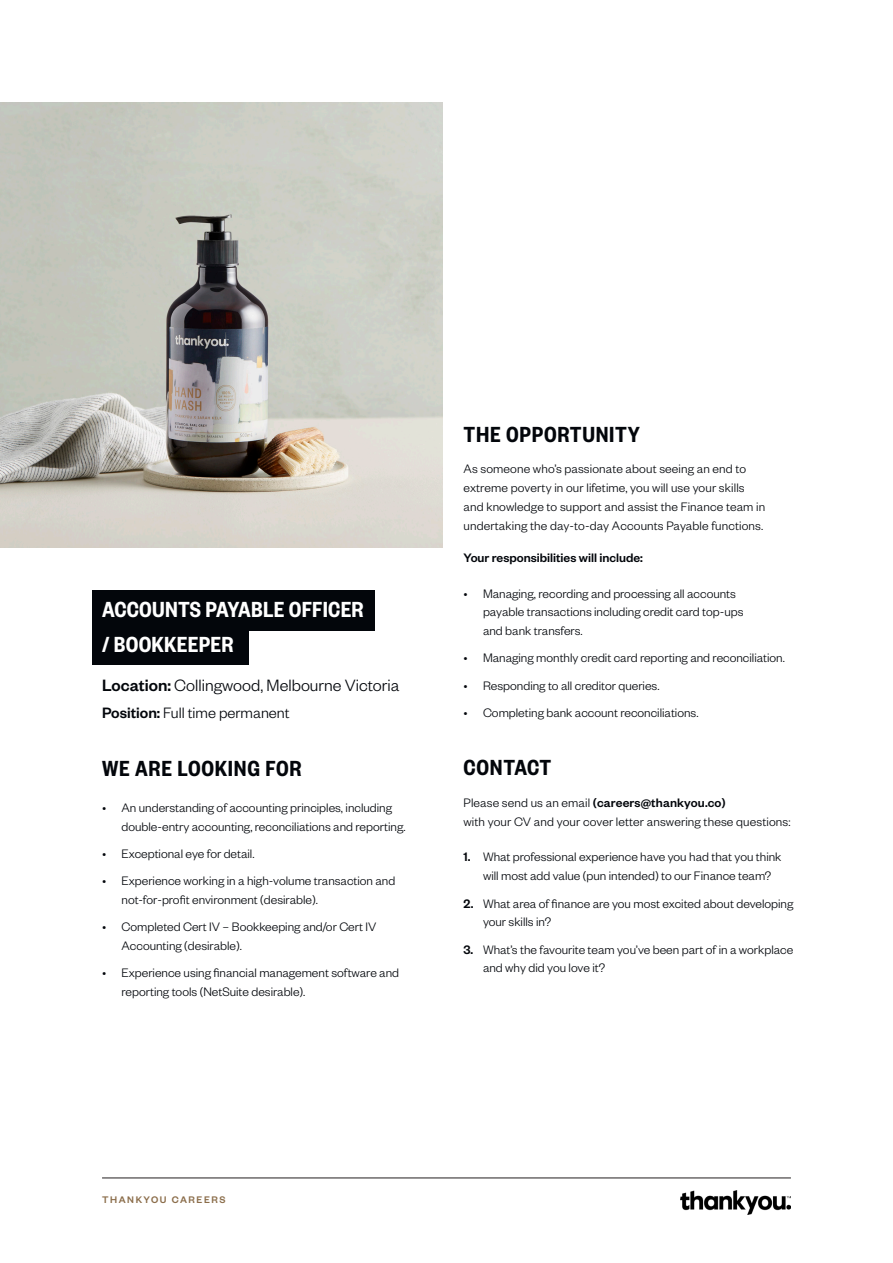
<style>
.page{position:relative;width:893px;height:1263px;background:#fff}
.page>*{position:absolute;margin:0;border:0;box-sizing:border-box;transform-origin:0 0}
.t1{font:600 24px "Founders Grotesk Cond";letter-spacing:.03em;color:#03060b}
.t2{font:600 24px/34.5px "Founders Grotesk Cond";letter-spacing:.01em;color:#fff}
.t3{font:300 18px "Founders Grotesk";color:#03060b}
.t4{font:300 16.5px "Founders Grotesk";color:#03060b}
.t5{font:300 13.5px/18.8px "Founders Grotesk";color:#03060b}
.t6{font:500 13.5px "Founders Grotesk";color:#03060b}
.t7{font:500 10.5px "Founders Grotesk";letter-spacing:.15em;color:#8b6d4a}
.s1{font-weight:500}
</style>
<div class="page">
<hr style="left:102px;top:1178px;width:689px;height:1px;background:#231f20">
<img style="left:680px;top:1191px;width:111px;height:24px">
<img style="left:0;top:102px;width:442px;height:445px">
<div style="left:92px;top:590px;width:282px;height:40px;background:#03060b"></div>
<div style="left:92px;top:624px;width:157px;height:40px;background:#03060b"></div>
<p class="t2" style="left:102px;top:591px;width:263px">ACCOUNTS PAYABLE OFFICER / BOOKKEEPER</p>
<p class="t3" style="left:102px;top:674px;width:299px"><span class="s1">Location:</span> Collingwood, Melbourne Victoria</p>
<p class="t4" style="left:102px;top:702px;width:189px"><span class="s1">Position:</span> Full time permanent</p>
<p class="t1" style="left:102px;top:754px;width:201px">WE ARE LOOKING FOR</p>
<p class="t5" style="left:122px;top:798px;width:286px;text-indent:-19px">• An understanding of accounting principles, including double-entry accounting, reconciliations and reporting.</p>
<p class="t5" style="left:102px;top:844px;width:154px">• Exceptional eye for detail.</p>
<p class="t5" style="left:122px;top:871px;width:275px;text-indent:-19px">• Experience working in a high-volume transaction and not-for-profit environment (desirable).</p>
<p class="t5" style="left:122px;top:917px;width:256px;text-indent:-19px">• Completed Cert IV – Bookkeeping and/or Cert IV<br>Accounting (desirable).</p>
<p class="t5" style="left:122px;top:963px;width:279px;text-indent:-19px">• Experience using financial management software and reporting tools (NetSuite desirable).</p>
<p class="t1" style="left:463px;top:419px;width:178px">THE OPPORTUNITY</p>
<p class="t5" style="left:463px;top:459px;width:303px">As someone who’s passionate about seeing an end to extreme poverty in our lifetime, you will use your skills and knowledge to support and assist the Finance team in undertaking the day-to-day Accounts Payable functions.</p>
<p class="t6" style="left:463px;top:549px;width:181px">Your responsibilities will include:</p>
<p class="t5" style="left:483px;top:583px;width:262px;text-indent:-19px">• Managing, recording and processing all accounts payable transactions including credit card top-ups and bank transfers.</p>
<p class="t5" style="left:463px;top:648px;width:323px">• Managing monthly credit card reporting and reconciliation.</p>
<p class="t5" style="left:463px;top:675px;width:198px">• Responding to all creditor queries.</p>
<p class="t5" style="left:463px;top:702px;width:236px">• Completing bank account reconciliations.</p>
<p class="t1" style="left:463px;top:753px;width:89px">CONTACT</p>
<p class="t5" style="left:463px;top:793px;width:328px">Please send us an email <span class="s1">(careers@thankyou.co)<br></span>with your CV and your cover letter answering these questions:</p>
<p class="t5" style="left:483px;top:847px;width:300px;text-indent:-19px"><span class="s1">1.</span> What professional experience have you had that you think will most add value (pun intended) to our Finance team?</p>
<p class="t5" style="left:483px;top:893px;width:312px;text-indent:-19px"><span class="s1">2.</span> What area of finance are you most excited about developing your skills in?</p>
<p class="t5" style="left:483px;top:939px;width:312px;text-indent:-19px"><span class="s1">3.</span> What’s the favourite team you’ve been part of in a workplace and why did you love it?</p>
<p class="t7" style="left:102px;top:1193px;width:125px">THANKYOU CAREERS</p>
</div>
